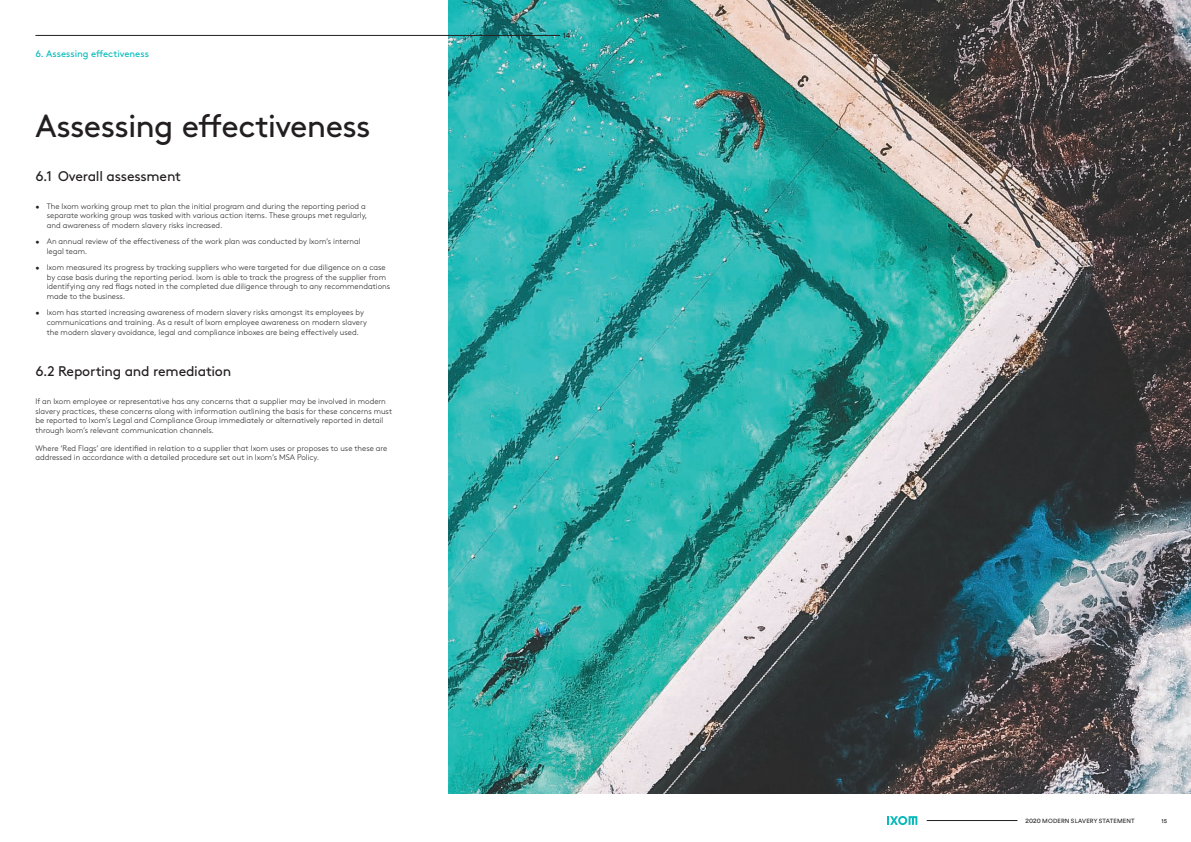
<style>
.page{position:relative;width:1191px;height:842px;background:#fff}
.page>*{position:absolute;margin:0;border:0;box-sizing:border-box;transform-origin:0 0}
.t1{font:32px "Brown";letter-spacing:-.025em;color:#231f20}
.t2{font:14px "Brown";letter-spacing:-.02em;color:#231f20}
.t3{font:9.5px "Brown";letter-spacing:-.005em;color:#08babb}
.t4{font:300 8px/9.6px "Brown";color:#231f20}
.t5{font:8px "Circular Std";color:#231f20}
.t6{font:6px "Circular Std";letter-spacing:.02em;color:#231f20}
.s1{font-size:6.6px}
</style>
<div class="page">
<svg style="left:887px;top:816px;width:30px;height:9px"></svg>
<hr style="left:926px;top:820px;width:91px;height:1px;background:#231f20">
<img style="left:448px;top:0;width:743px;height:794px">
<hr style="left:35px;top:35px;width:525px;height:1px;background:#231f20">
<p class="t3" style="left:35px;top:46px;width:115px">6. Assessing effectiveness</p>
<h1 class="t1" style="left:35px;top:102px;width:337px">Assessing effectiveness</h1>
<h2 class="t2" style="left:35px;top:165px;width:147px">6.1 Overall assessment</h2>
<p class="t4" style="left:47px;top:200px;width:322px;text-indent:-11px">• The Ixom working group met to plan the initial program and during the reporting period a separate working group was tasked with various action items. These groups met regularly, and awareness of modern slavery risks increased.</p>
<p class="t4" style="left:47px;top:236px;width:315px;text-indent:-11px">• An annual review of the effectiveness of the work plan was conducted by Ixom’s internal legal team.</p>
<p class="t4" style="left:47px;top:262px;width:345px;text-indent:-11px">• Ixom measured its progress by tracking suppliers who were targeted for due diligence on a case by case basis during the reporting period. Ixom is able to track the progress of the supplier from identifying any red flags noted in the completed due diligence through to any recommendations made to the business.</p>
<p class="t4" style="left:47px;top:307px;width:322px;text-indent:-11px">• Ixom has started increasing awareness of modern slavery risks amongst its employees by communications and training. As a result of Ixom employee awareness on modern slavery the modern slavery avoidance, legal and compliance inboxes are being effectively used.</p>
<h2 class="t2" style="left:35px;top:361px;width:197px">6.2 Reporting and remediation</h2>
<p class="t4" style="left:35px;top:396px;width:358px">If an Ixom employee or representative has any concerns that a supplier may be involved in modern slavery practices, these concerns along with information outlining the basis for these concerns must be reported to Ixom’s Legal and Compliance Group immediately or alternatively reported in detail through Ixom’s relevant communication channels.</p>
<p class="t4" style="left:35px;top:443px;width:353px">Where ‘Red Flags’ are identified in relation to a supplier that Ixom uses or proposes to use these are addressed in accordance with a detailed procedure set out in Ixom’s MSA Policy.</p>
<p class="t5" style="left:563px;top:31px;width:9px">14</p>
<p class="t6" style="left:1025px;top:817px;width:111px"><span class="s1">2020</span> MODERN SLAVERY STATEMENT</p>
<p class="t6" style="left:1161px;top:817px;width:7px">15</p>
</div>
